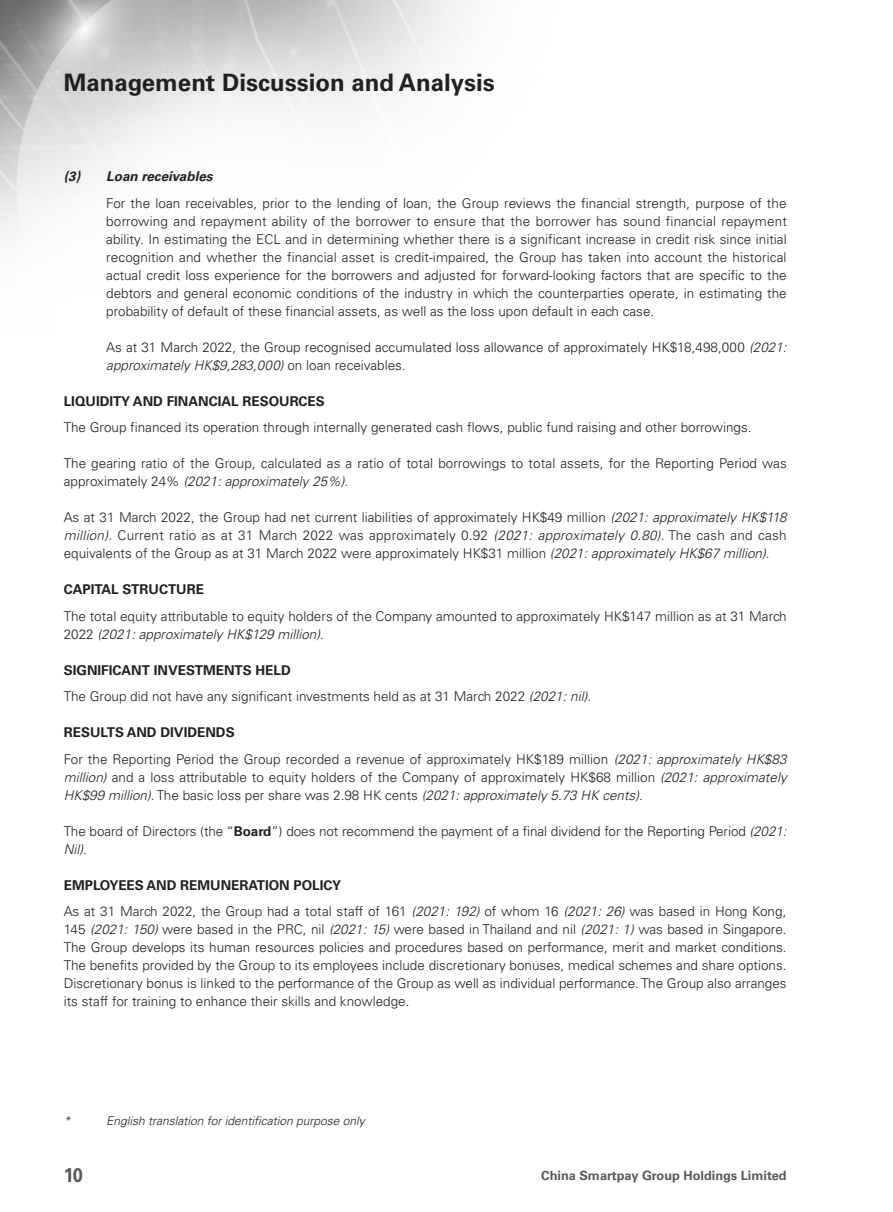
<style>
.page{position:relative;width:893px;height:1212px;background:#fff}
.page>*{position:absolute;margin:0;border:0;box-sizing:border-box;transform-origin:0 0}
.t1{font:700 24px "Univers LT Std";color:#231f20}
.t2{font:700 19.8px "Univers LT Std";color:#57585a;scale:.91 1}
.Body_Text{font:300 13.5px/18px "Univers LT Std";color:#231f20;text-align:justify}
.Subhead_1{font:700 13.5px "Univers LT Std";color:#231f20}
.Subhead_3{font:italic 700 13.5px "Univers LT Std";color:#231f20}
.t3{font:700 12.75px "Univers LT Std";color:#57585a}
.Note{font:italic 300 12px "Univers LT Std";color:#231f20}
.s1{font-style:italic}
.s2{font-weight:700}
</style>
<div class="page">
<img style="left:0;top:0;width:466px;height:237px">
<h1 class="t1" style="left:64px;top:68px;width:432px">Management Discussion and Analysis</h1>
<p class="Subhead_3" style="left:64px;top:169px;width:150px">(3) Loan receivables</p>
<p class="Body_Text" style="left:106px;top:194px;width:682px">For the loan receivables, prior to the lending of loan, the Group reviews the financial strength, purpose of the borrowing and repayment ability of the borrower to ensure that the borrower has sound financial repayment ability. In estimating the ECL and in determining whether there is a significant increase in credit risk since initial recognition and whether the financial asset is credit-impaired, the Group has taken into account the historical actual credit loss experience for the borrowers and adjusted for forward-looking factors that are specific to the debtors and general economic conditions of the industry in which the counterparties operate, in estimating the probability of default of these financial assets, as well as the loss upon default in each case.</p>
<p class="Body_Text" style="left:106px;top:338px;width:682px">As at 31 March 2022, the Group recognised accumulated loss allowance of approximately HK$18,498,000 <span class="s1">(2021: approximately HK$9,283,000)</span> on loan receivables.</p>
<p class="Subhead_1" style="left:64px;top:393px;width:263px">LIQUIDITY AND FINANCIAL RESOURCES</p>
<p class="Body_Text" style="left:64px;top:419px;width:689px">The Group financed its operation through internally generated cash flows, public fund raising and other borrowings.</p>
<p class="Body_Text" style="left:64px;top:455px;width:725px">The gearing ratio of the Group, calculated as a ratio of total borrowings to total assets, for the Reporting Period was approximately 24% <span class="s1">(2021: approximately 25%)</span>.</p>
<p class="Body_Text" style="left:64px;top:509px;width:724px">As at 31 March 2022, the Group had net current liabilities of approximately HK$49 million <span class="s1">(2021: approximately HK$118 million)</span>. Current ratio as at 31 March 2022 was approximately 0.92 <span class="s1">(2021: approximately 0.80)</span>. The cash and cash equivalents of the Group as at 31 March 2022 were approximately HK$31 million <span class="s1">(2021: approximately HK$67 million)</span>.</p>
<p class="Subhead_1" style="left:64px;top:582px;width:142px">CAPITAL STRUCTURE</p>
<p class="Body_Text" style="left:64px;top:607px;width:724px">The total equity attributable to equity holders of the Company amounted to approximately HK$147 million as at 31 March<br>2022 <span class="s1">(2021: approximately HK$129 million)</span>.</p>
<p class="Subhead_1" style="left:64px;top:662px;width:229px">SIGNIFICANT INVESTMENTS HELD</p>
<p class="Body_Text" style="left:64px;top:688px;width:529px">The Group did not have any significant investments held as at 31 March 2022 <span class="s1">(2021: nil)</span>.</p>
<p class="Subhead_1" style="left:64px;top:725px;width:172px">RESULTS AND DIVIDENDS</p>
<p class="Body_Text" style="left:64px;top:750px;width:724px">For the Reporting Period the Group recorded a revenue of approximately HK$189 million <span class="s1">(2021: approximately HK$83 million)</span> and a loss attributable to equity holders of the Company of approximately HK$68 million <span class="s1">(2021: approximately HK$99 million)</span>. The basic loss per share was 2.98 HK cents <span class="s1">(2021: approximately 5.73 HK cents)</span>.</p>
<p class="Body_Text" style="left:64px;top:822px;width:724px">The board of Directors (the “<span class="s2">Board</span>”) does not recommend the payment of a final dividend for the Reporting Period <span class="s1">(2021:<br>Nil)</span>.</p>
<p class="Subhead_1" style="left:64px;top:877px;width:279px">EMPLOYEES AND REMUNERATION POLICY</p>
<p class="Body_Text" style="left:64px;top:903px;width:724px">As at 31 March 2022, the Group had a total staff of 161 <span class="s1">(2021: 192)</span> of whom 16 <span class="s1">(2021: 26)</span> was based in Hong Kong, 145 <span class="s1">(2021: 150)</span> were based in the PRC, nil <span class="s1">(2021: 15)</span> were based in Thailand and nil <span class="s1">(2021: 1)</span> was based in Singapore.<br>The Group develops its human resources policies and procedures based on performance, merit and market conditions.<br>The benefits provided by the Group to its employees include discretionary bonuses, medical schemes and share options.<br>Discretionary bonus is linked to the performance of the Group as well as individual performance. The Group also arranges its staff for training to enhance their skills and knowledge.</p>
<p class="Note" style="left:64px;top:1114px;width:8px">*</p>
<p class="Note" style="left:106px;top:1114px;width:260px">English translation for identification purpose only</p>
<h2 class="t2" style="left:64px;top:1164px;width:22px">10</h2>
<p class="t3" style="left:541px;top:1168px;width:247px">China Smartpay Group Holdings Limited</p>
</div>
